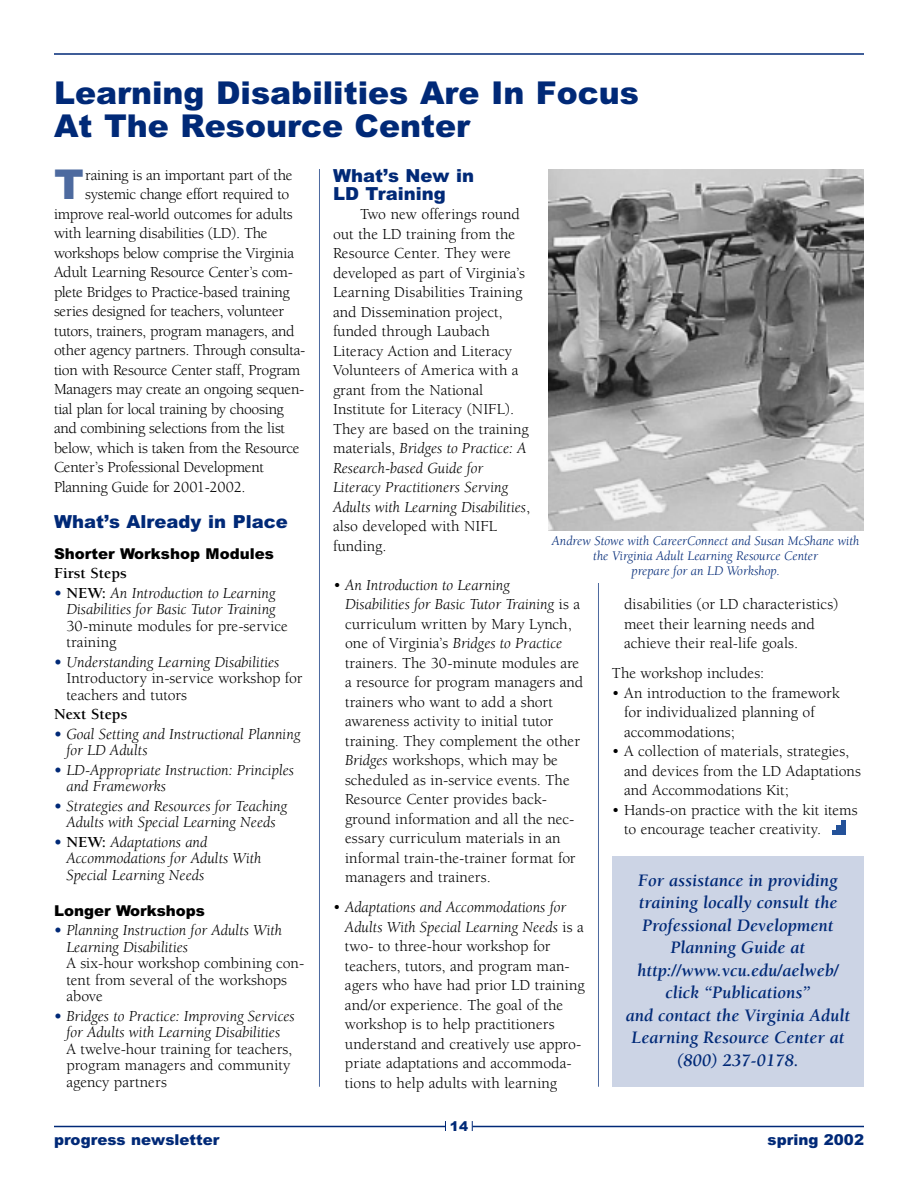
<style>
.page{position:relative;width:918px;height:1188px;background:#fff}
.page>*{position:absolute;margin:0;border:0;box-sizing:border-box;transform-origin:0 0}
.t1{font:900 41.1px "Arial";color:#4d6a9f}
.t2{font:900 31.5px/33px "Arial";color:#002977}
.t3{font:italic 700 18px/22.5px "Berkeley";color:#002977;text-align:center}
.t4{font:900 18px/18px "Arial";color:#002977}
.t5{font:15.75px/19.5px "Berkeley";color:#000}
.t6{font:15.75px "Berkeley";letter-spacing:-.02em;color:#000}
.t7{font:italic 15.75px/16.5px "Berkeley";color:#000}
.t8{font:700 15.75px "Berkeley";color:#000}
.t9{font:900 15px "Arial";color:#000}
.t10{font:900 15px "Arial";color:#002977}
.t11{font:italic 13.5px/15px "Berkeley";color:#002977;text-align:center}
.t12{font:900 13.5px "Arial";color:#002977}
.s1{font-style:italic}
.s2{font-weight:700;font-style:normal;color:#002977}
.s3{font-weight:700;font-style:normal}
.s4{font-weight:700;color:#002977}
</style>
<div class="page">
<div style="left:612px;top:857px;width:252px;height:230px;background:#ccd4e5"></div>
<hr style="left:598px;top:81px;width:1px;height:1006px;background:#4d6a9f">
<img style="left:548px;top:169px;width:316px;height:362px">
<div style="left:547px;top:531px;width:317px;height:52px;background:#fff"></div>
<svg style="left:832px;top:820px;width:14px;height:14px"></svg>
<hr style="left:319px;top:81px;width:1px;height:1006px;background:#4d6a9f">
<hr style="left:54px;top:1126px;width:391px;height:1px;background:#002977">
<hr style="left:54px;top:53px;width:810px;height:2px;background:#002977">
<hr style="left:472px;top:1126px;width:392px;height:1px;background:#002977">
<div style="left:54px;top:81px;width:810px;height:88px;background:#fff"></div>
<h2 class="t2" style="left:54px;top:79px;width:587px">Learning Disabilities Are In Focus<br>At The Resource Center</h2>
<h1 class="t1" style="left:54px;top:170px;width:31px">T</h1>
<p class="t6" style="left:85px;top:169px;width:209px">raining is an important part of the</p>
<p class="t4" style="left:333px;top:168px;width:143px">What’s New in<br>LD Training</p>
<p class="t5" style="left:333px;top:206px;width:199px;text-indent:27px">Two new offerings round out the LD training from the<br>Resource Center. They were developed as part of Virginia’s<br>Learning Disabilities Training and Dissemination project, funded through Laubach<br>Literacy Action and Literacy<br>Volunteers of America with a grant from the National<br>Institute for Literacy (NIFL).<br>They are based on the training materials, <span class="s1">Bridges to Practice: A<br>Research-based Guide for<br>Literacy Practitioners Serving<br>Adults with Learning Disabilities</span>, also developed with NIFL funding.</p>
<p class="t5" style="left:345px;top:576px;width:240px;text-indent:-12px"><span class="s1">• An Introduction to Learning<br>Disabilities for Basic Tutor Training</span> is a curriculum written by Mary Lynch, one of Virginia’s <span class="s1">Bridges to Practice </span>trainers. The 30-minute modules are a resource for program managers and trainers who want to add a short awareness activity to initial tutor training. They complement the other <span class="s1">Bridges</span> workshops, which may be scheduled as in-service events. The Resource Center provides back&shy;ground information and all the nec&shy;essary curriculum materials in an informal train-the-trainer format for managers and trainers.</p>
<p class="t5" style="left:345px;top:899px;width:241px;text-indent:-12px"><span class="s1">• Adaptations and Accommodations for Adults With Special Learning Needs</span> is a two- to three-hour workshop for teachers, tutors, and program man&shy;agers who have had prior LD training and/or experience. The goal of the workshop is to help practitioners understand and creatively use appro&shy;priate adaptations and accommoda&shy;tions to help adults with learning</p>
<p class="t6" style="left:85px;top:188px;width:206px">systemic change effort required to</p>
<p class="t6" style="left:54px;top:208px;width:240px">improve real-world outcomes for adults</p>
<p class="t5" style="left:54px;top:225px;width:215px">with learning disabilities (LD). The</p>
<p class="t6" style="left:54px;top:247px;width:242px">workshops below comprise the Virginia</p>
<p class="t6" style="left:54px;top:266px;width:241px">Adult Learning Resource Center’s com-</p>
<p class="t6" style="left:54px;top:286px;width:237px">plete Bridges to Practice-based training</p>
<p class="t6" style="left:54px;top:305px;width:232px">series designed for teachers, volunteer</p>
<p class="t6" style="left:54px;top:325px;width:242px">tutors, trainers, program managers, and</p>
<p class="t6" style="left:54px;top:344px;width:253px">other agency partners. Through consulta-</p>
<p class="t6" style="left:54px;top:364px;width:248px">tion with Resource Center staff, Program</p>
<p class="t6" style="left:54px;top:383px;width:252px">Managers may create an ongoing sequen-</p>
<p class="t6" style="left:54px;top:403px;width:231px">tial plan for local training by choosing</p>
<p class="t6" style="left:54px;top:422px;width:233px">and combining selections from the list</p>
<p class="t6" style="left:54px;top:442px;width:247px">below, which is taken from the Resource</p>
<p class="t6" style="left:54px;top:461px;width:212px">Center’s Professional Development</p>
<p class="t6" style="left:54px;top:481px;width:193px">Planning Guide for 2001-2002.</p>
<p class="t4" style="left:54px;top:515px;width:235px">What’s Already in Place</p>
<p class="t9" style="left:54px;top:548px;width:221px">Shorter Workshop Modules</p>
<p class="t8" style="left:54px;top:567px;width:74px">First Steps</p>
<p class="t7" style="left:54px;top:586px;width:223px;text-align:right"><span class="s2">•</span> <span class="s3">NEW:</span> An Introduction to Learning<br>Disabilities for Basic Tutor Training</p>
<p class="t5" style="left:66px;top:619px;width:223px;line-height:16.5px">30-minute modules for pre-service training</p>
<p class="t5" style="left:66px;top:655px;width:238px;line-height:16.5px;text-indent:-12px"><span class="s4">•</span> <span class="s1">Understanding Learning Disabilities<br></span>Introductory in-service workshop for teachers and tutors</p>
<p class="t8" style="left:54px;top:708px;width:75px">Next Steps</p>
<p class="t7" style="left:66px;top:727px;width:236px;text-indent:-12px"><span class="s2">•</span> Goal Setting and Instructional Planning for LD Adults</p>
<p class="t7" style="left:66px;top:763px;width:229px;text-indent:-12px"><span class="s2">•</span> LD-Appropriate Instruction: Principles and Frameworks</p>
<p class="t7" style="left:54px;top:799px;width:235px;text-align:center"><span class="s2">•</span> Strategies and Resources for Teaching<br>Adults with Special Learning Needs</p>
<p class="t7" style="left:66px;top:835px;width:197px;text-indent:-12px"><span class="s2">•</span> <span class="s3">NEW:</span> Adaptations and<br>Accommodations for Adults With<br>Special Learning Needs</p>
<p class="t9" style="left:54px;top:905px;width:153px">Longer Workshops</p>
<p class="t7" style="left:66px;top:924px;width:217px;text-indent:-12px"><span class="s2">•</span> Planning Instruction for Adults With<br>Learning Disabilities</p>
<p class="t5" style="left:66px;top:957px;width:239px;line-height:16.5px">A six-hour workshop combining con&shy;tent from several of the workshops above</p>
<p class="t7" style="left:54px;top:1009px;width:242px;text-align:center"><span class="s2">•</span> Bridges to Practice: Improving Services for Adults with Learning Disabilities</p>
<p class="t5" style="left:66px;top:1042px;width:227px;line-height:16.5px;text-align:justify">A twelve-hour training for teachers, program managers and community agency partners</p>
<p class="t11" style="left:552px;top:535px;width:309px">Andrew Stowe with CareerConnect and Susan McShane with the Virginia Adult Learning Resource Center<br>prepare for an LD Workshop.</p>
<p class="t5" style="left:624px;top:596px;width:216px">disabilities (or LD characteristics) meet their learning needs and achieve their real-life goals.</p>
<p class="t5" style="left:612px;top:665px;width:154px">The workshop includes:</p>
<p class="t5" style="left:624px;top:684px;width:217px;text-indent:-12px">• An introduction to the framework for individualized planning of accommodations;</p>
<p class="t5" style="left:624px;top:743px;width:238px;text-indent:-12px">• A collection of materials, strategies, and devices from the LD Adaptations and Accommodations Kit;</p>
<p class="t5" style="left:624px;top:801px;width:235px;text-indent:-12px">• Hands-on practice with the kit items to encourage teacher creativity.</p>
<p class="t3" style="left:626px;top:870px;width:226px">For assistance in providing training locally consult the<br>Professional Development<br>Planning Guide at http://www.vcu.edu/aelweb/ click “Publications”<br>and contact the Virginia Adult<br>Learning Resource Center at (800) 237-0178.</p>
<p class="t12" style="left:450px;top:1121px;width:20px">14</p>
<p class="t10" style="left:54px;top:1134px;width:167px">progress newsletter</p>
<p class="t10" style="left:768px;top:1134px;width:98px">spring 2002</p>
</div>
